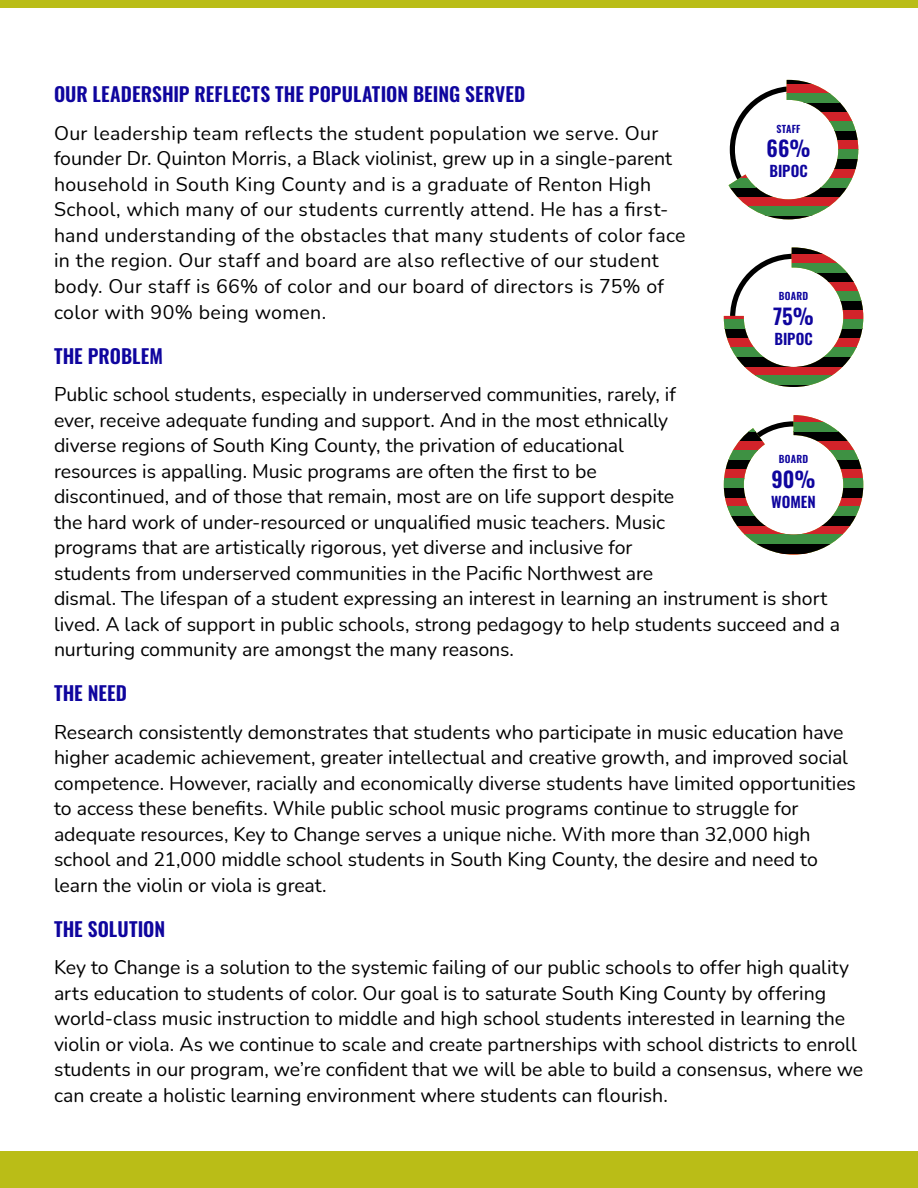
<style>
.page{position:relative;width:918px;height:1188px;background:#fff}
.page>*{position:absolute;margin:0;border:0;box-sizing:border-box;transform-origin:0 0}
.t1{font:600 21.45px "Oswald";color:#0f059e}
.t2{font:19.5px/25.5px "Nunito";color:#000}
.t3{font:600 19.5px "Oswald";letter-spacing:.005em;color:#0f059e}
.t4{font:600 15px "Oswald";color:#0f059e}
.t5{font:600 10.05px "Oswald";letter-spacing:.02em;color:#0f059e}
</style>
<div class="page">
<div style="left:0;top:1152px;width:918px;height:36px;background:#babd17"></div>
<div style="left:0;top:0;width:918px;height:7px;background:#babd17"></div>
<svg style="left:729px;top:140px;width:129px;height:10px"></svg>
<svg style="left:736px;top:112px;width:116px;height:9px"></svg>
<svg style="left:764px;top:84px;width:65px;height:9px"></svg>
<svg style="left:730px;top:131px;width:128px;height:9px"></svg>
<svg style="left:742px;top:103px;width:106px;height:9px"></svg>
<svg style="left:786px;top:80px;width:26px;height:4px"></svg>
<svg style="left:732px;top:121px;width:124px;height:10px"></svg>
<svg style="left:750px;top:93px;width:91px;height:10px"></svg>
<svg style="left:737px;top:197px;width:103px;height:9px"></svg>
<svg style="left:733px;top:169px;width:123px;height:9px"></svg>
<svg style="left:764px;top:215px;width:49px;height:4px"></svg>
<svg style="left:729px;top:187px;width:119px;height:10px"></svg>
<svg style="left:730px;top:159px;width:128px;height:10px"></svg>
<svg style="left:747px;top:206px;width:83px;height:9px"></svg>
<svg style="left:729px;top:178px;width:124px;height:9px"></svg>
<svg style="left:729px;top:150px;width:129px;height:9px"></svg>
<svg style="left:724px;top:310px;width:139px;height:9px"></svg>
<svg style="left:735px;top:282px;width:123px;height:9px"></svg>
<svg style="left:760px;top:253px;width:78px;height:10px"></svg>
<svg style="left:730px;top:300px;width:133px;height:10px"></svg>
<svg style="left:741px;top:272px;width:113px;height:10px"></svg>
<svg style="left:791px;top:247px;width:30px;height:6px"></svg>
<svg style="left:732px;top:291px;width:130px;height:9px"></svg>
<svg style="left:749px;top:263px;width:98px;height:9px"></svg>
<svg style="left:745px;top:367px;width:98px;height:9px"></svg>
<svg style="left:727px;top:338px;width:133px;height:10px"></svg>
<hr style="left:724px;top:385px;width:139px;height:2px;background:#000">
<svg style="left:736px;top:357px;width:115px;height:10px"></svg>
<svg style="left:724px;top:329px;width:139px;height:9px"></svg>
<svg style="left:756px;top:376px;width:75px;height:9px"></svg>
<svg style="left:731px;top:348px;width:125px;height:9px"></svg>
<svg style="left:724px;top:319px;width:139px;height:10px"></svg>
<svg style="left:724px;top:469px;width:139px;height:9px"></svg>
<svg style="left:733px;top:441px;width:121px;height:9px"></svg>
<svg style="left:785px;top:415px;width:39px;height:7px"></svg>
<svg style="left:725px;top:459px;width:137px;height:10px"></svg>
<svg style="left:739px;top:431px;width:109px;height:10px"></svg>
<svg style="left:728px;top:450px;width:131px;height:9px"></svg>
<svg style="left:749px;top:422px;width:89px;height:9px"></svg>
<hr style="left:724px;top:554px;width:139px;height:1px;background:#d2232a">
<svg style="left:737px;top:526px;width:113px;height:9px"></svg>
<svg style="left:724px;top:497px;width:139px;height:10px"></svg>
<svg style="left:756px;top:544px;width:75px;height:10px"></svg>
<svg style="left:731px;top:516px;width:125px;height:10px"></svg>
<svg style="left:724px;top:488px;width:139px;height:9px"></svg>
<svg style="left:745px;top:535px;width:97px;height:9px"></svg>
<svg style="left:727px;top:507px;width:133px;height:9px"></svg>
<svg style="left:724px;top:478px;width:139px;height:10px"></svg>
<p class="t3" style="left:54px;top:84px;width:473px">OUR LEADERSHIP REFLECTS THE POPULATION BEING SERVED</p>
<p class="t2" style="left:54px;top:120px;width:633px">Our leadership team reflects the student population we serve. Our founder Dr. Quinton Morris, a Black violinist, grew up in a single-parent household in South King County and is a graduate of Renton High School, which many of our students currently attend. He has a first&shy;hand understanding of the obstacles that many students of color face in the region. Our staff and board are also reflective of our student body. Our staff is 66% of color and our board of directors is 75% of color with 90% being women.</p>
<p class="t3" style="left:54px;top:345px;width:111px">THE PROBLEM</p>
<p class="t2" style="left:54px;top:381px;width:788px">Public school students, especially in underserved communities, rarely, if<br>ever, receive adequate funding and support. And in the most ethnically<br>diverse regions of South King County, the privation of educational<br>resources is appalling. Music programs are often the first to be<br>discontinued, and of those that remain, most are on life support despite<br>the hard work of under-resourced or unqualified music teachers. Music<br>programs that are artistically rigorous, yet diverse and inclusive for<br>students from underserved communities in the Pacific Northwest are<br>dismal. The lifespan of a student expressing an interest in learning an instrument is short lived. A lack of support in public schools, strong pedagogy to help students succeed and a nurturing community are amongst the many reasons.</p>
<p class="t3" style="left:54px;top:683px;width:74px">THE NEED</p>
<p class="t2" style="left:54px;top:718px;width:804px">Research consistently demonstrates that students who participate in music education have higher academic achievement, greater intellectual and creative growth, and improved social competence. However, racially and economically diverse students have limited opportunities to access these benefits. While public school music programs continue to struggle for adequate resources, Key to Change serves a unique niche. With more than 32,000 high school and 21,000 middle school students in South King County, the desire and need to learn the violin or viola is great.</p>
<p class="t3" style="left:54px;top:918px;width:113px">THE SOLUTION</p>
<p class="t2" style="left:54px;top:954px;width:811px">Key to Change is a solution to the systemic failing of our public schools to offer high quality arts education to students of color. Our goal is to saturate South King County by offering world-class music instruction to middle and high school students interested in learning the violin or viola. As we continue to scale and create partnerships with school districts to enroll students in our program, we’re confident that we will be able to build a consensus, where we can create a holistic learning environment where students can flourish.</p>
<p class="t5" style="left:777px;top:123px;width:25px">STAFF</p>
<p class="t1" style="left:767px;top:137px;width:45px">66%</p>
<p class="t4" style="left:769px;top:163px;width:40px">BIPOC</p>
<p class="t5" style="left:779px;top:291px;width:31px">BOARD</p>
<p class="t1" style="left:773px;top:305px;width:42px">75%</p>
<p class="t4" style="left:774px;top:331px;width:40px">BIPOC</p>
<p class="t5" style="left:779px;top:454px;width:31px">BOARD</p>
<p class="t1" style="left:772px;top:468px;width:45px">90%</p>
<p class="t4" style="left:771px;top:494px;width:46px">WOMEN</p>
</div>
